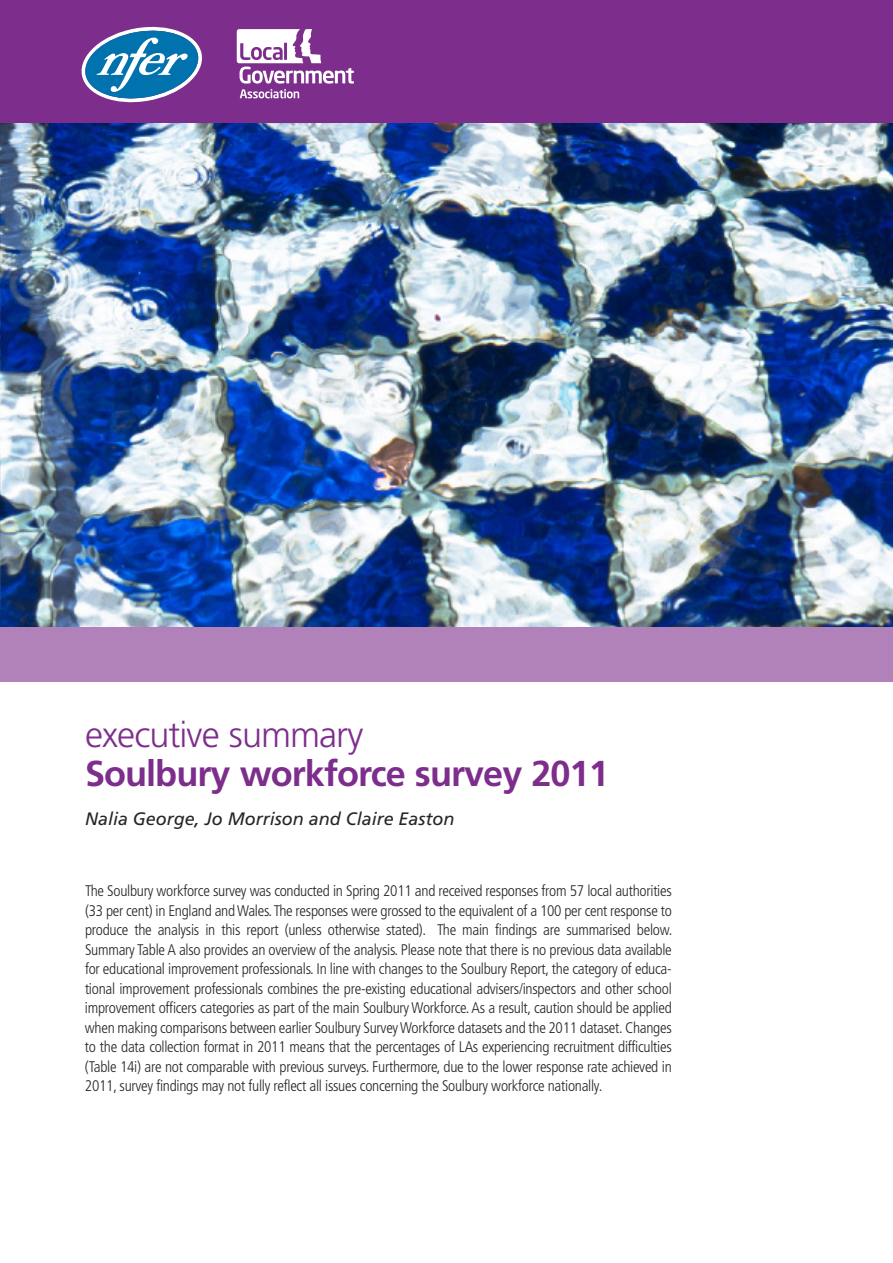
<style>
.page{position:relative;width:893px;height:1263px;background:#fff}
.page>*{position:absolute;margin:0;border:0;box-sizing:border-box;transform-origin:0 0}
.t1{font:700 36px "Frutiger";letter-spacing:-.025em;color:#7d2d8c}
.t2{font:300 36px "Frutiger";letter-spacing:-.025em;color:#7d2d8c}
.t3{font:italic 18px "Frutiger";color:#272627}
.t4{font:300 condensed 15.3px/19.5px "Frutiger";letter-spacing:-.02em;color:#272627;text-align:justify}
</style>
<div class="page">
<img style="left:0;top:123px;width:893px;height:504px">
<div style="left:0;top:627px;width:893px;height:54px;background:#b181ba"></div>
<div style="left:0;top:0;width:893px;height:123px;background:#7d2d8c"></div>
<svg style="left:82px;top:27px;width:120px;height:75px"></svg>
<svg style="left:237px;top:29px;width:117px;height:69px"></svg>
<h1 class="t2" style="left:85px;top:720px;width:280px">executive summary</h1>
<h1 class="t1" style="left:85px;top:759px;width:525px">Soulbury workforce survey 2011</h1>
<p class="t3" style="left:85px;top:812px;width:371px">Nalia George, Jo Morrison and Claire Easton</p>
<p class="t4" style="left:85px;top:882px;width:589px">The Soulbury workforce survey was conducted in Spring 2011 and received responses from 57 local authorities (33 per cent) in England andWales.The responses were grossed to the equivalent of a 100 per cent response to produce the analysis in this report (unless otherwise stated). The main findings are summarised below.<br>Summary Table A also provides an overview of the analysis. Please note that there is no previous data available for educational improvement professionals. In line with changes to the Soulbury Report, the category of educa&shy;tional improvement professionals combines the pre-existing educational advisers/inspectors and other school improvement officers categories as part of the main Soulbury Workforce.As a result, caution should be applied when making comparisons between earlier Soulbury SurveyWorkforce datasets and the 2011 dataset. Changes to the data collection format in 2011 means that the percentages of LAs experiencing recruitment difficulties (Table 14i) are not comparable with previous surveys. Furthermore, due to the lower response rate achieved in 2011, survey findings may not fully reflect all issues concerning the Soulbury workforce nationally.</p>
</div>
